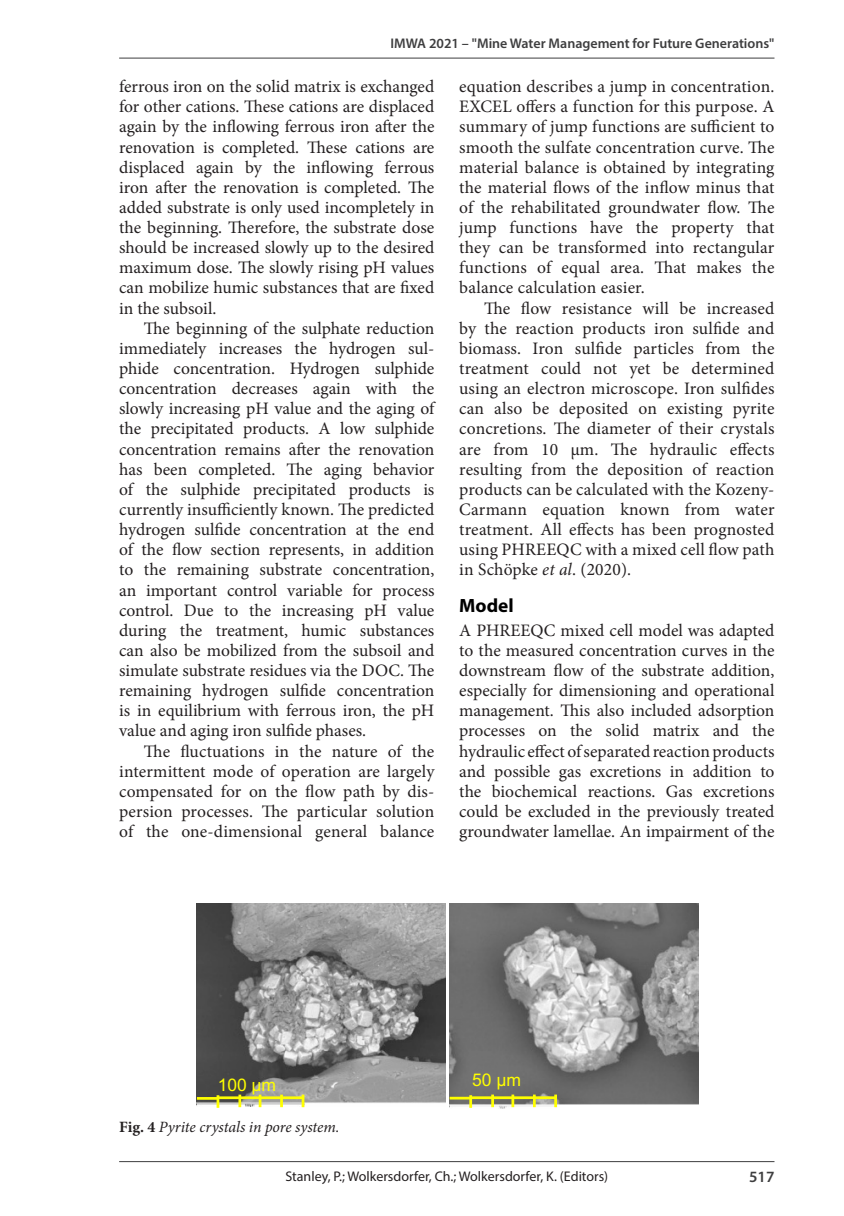
<style>
.page{position:relative;width:844px;height:1216px;background:#fff}
.page>*{position:absolute;margin:0;border:0;box-sizing:border-box;transform-origin:0 0}
.Head_1{font:700 19.25px "Myriad Pro";color:#000}
.body_text_para{font:17.5px/20.1px "Minion Pro";letter-spacing:.005em;color:#231f20;text-align:justify}
.body_text{font:17.5px/20.1px "Minion Pro";letter-spacing:-.005em;color:#231f20;text-align:justify}
.t1{font:17.5px "Arial";color:#ff0}
.t2{font:17.32px "Arial";color:#ff0}
.Figures_caption{font:italic 15.75px "Minion Pro";letter-spacing:-.01em;color:#231f20}
.t3{font:600 15.75px "Myriad Pro";color:#3e3e3f}
.t4{font:14px "Myriad Pro";color:#231f20}
.t5{font:600 14px "Myriad Pro";color:#3e3e3f}
.s1{font-style:italic}
.s2{font-weight:700;font-style:normal}
</style>
<div class="page">
<hr style="left:119px;top:58px;width:655px;height:1px;background:#3e3e3f">
<hr style="left:119px;top:1161px;width:655px;height:1px;background:#3e3e3f">
<img style="left:196px;top:903px;width:249px;height:202px">
<hr style="left:197px;top:1096px;width:22px;height:3px;background:#ff0">
<svg style="left:216px;top:1095px;width:3px;height:12px"></svg>
<hr style="left:219px;top:1096px;width:22px;height:3px;background:#ff0">
<svg style="left:238px;top:1094px;width:3px;height:13px"></svg>
<hr style="left:239px;top:1096px;width:22px;height:3px;background:#ff0">
<svg style="left:258px;top:1094px;width:3px;height:13px"></svg>
<hr style="left:260px;top:1096px;width:22px;height:3px;background:#ff0">
<svg style="left:280px;top:1094px;width:3px;height:13px"></svg>
<hr style="left:282px;top:1096px;width:22px;height:3px;background:#ff0">
<svg style="left:301px;top:1094px;width:3px;height:13px"></svg>
<img style="left:449px;top:903px;width:248px;height:205px">
<hr style="left:449px;top:1096px;width:22px;height:3px;background:#ff0">
<svg style="left:469px;top:1095px;width:3px;height:12px"></svg>
<hr style="left:471px;top:1096px;width:22px;height:3px;background:#ff0">
<svg style="left:491px;top:1094px;width:3px;height:13px"></svg>
<hr style="left:491px;top:1096px;width:22px;height:3px;background:#ff0">
<svg style="left:511px;top:1094px;width:3px;height:13px"></svg>
<hr style="left:513px;top:1096px;width:22px;height:3px;background:#ff0">
<svg style="left:533px;top:1094px;width:2px;height:13px"></svg>
<hr style="left:534px;top:1096px;width:22px;height:3px;background:#ff0">
<svg style="left:554px;top:1094px;width:3px;height:13px"></svg>
<p class="t5" style="left:390px;top:34px;width:385px">IMWA 2021 – "Mine Water Management for Future Generations"</p>
<p class="body_text_para" style="left:119px;top:77px;width:317px">ferrous iron on the solid matrix is exchanged for other cations. These cations are displaced again by the inflowing ferrous iron after the renovation is completed. These cations are displaced again by the inflowing ferrous iron after the renovation is completed. The added substrate is only used incompletely in the beginning. Therefore, the substrate dose should be increased slowly up to the desired maximum dose. The slowly rising pH values can mobilize humic substances that are fixed in the subsoil.</p>
<p class="body_text_para" style="left:119px;top:318px;width:317px;text-indent:25px">The beginning of the sulphate reduction immediately increases the hydrogen sul&shy;phide concentration. Hydrogen sulphide concentration decreases again with the slowly increasing pH value and the aging of the precipitated products. A low sulphide concentration remains after the renovation has been completed. The aging behavior of the sulphide precipitated products is currently insufficiently known. The predicted hydrogen sulfide concentration at the end of the flow section represents, in addition to the remaining substrate concentration, an important control variable for process control. Due to the increasing pH value during the treatment, humic substances can also be mobilized from the subsoil and simulate substrate residues via the DOC. The remaining hydrogen sulfide concentration is in equilibrium with ferrous iron, the pH value and aging iron sulfide phases.</p>
<p class="body_text_para" style="left:119px;top:741px;width:317px;text-indent:25px">The fluctuations in the nature of the intermittent mode of operation are largely compensated for on the flow path by dis&shy;persion processes. The particular solution of the one-dimensional general balance</p>
<p class="body_text_para" style="left:459px;top:77px;width:317px">equation describes a jump in concentration.<br>EXCEL offers a function for this purpose. A summary of jump functions are sufficient to smooth the sulfate concentration curve. The material balance is obtained by integrating the material flows of the inflow minus that of the rehabilitated groundwater flow. The jump functions have the property that they can be transformed into rectangular functions of equal area. That makes the balance calculation easier.</p>
<p class="body_text_para" style="left:459px;top:298px;width:317px;text-indent:25px">The flow resistance will be increased by the reaction products iron sulfide and biomass. Iron sulfide particles from the treatment could not yet be determined using an electron microscope. Iron sulfides can also be deposited on existing pyrite concretions. The diameter of their crystals are from 10 µm. The hydraulic effects resulting from the deposition of reaction products can be calculated with the Kozeny-Carmann equation known from water treatment. All effects has been prognosted using PHREEQC with a mixed cell flow path in Schöpke <span class="s1">et al</span>. (2020).</p>
<p class="Head_1" style="left:459px;top:593px;width:56px">Model</p>
<p class="body_text" style="left:459px;top:620px;width:317px">A PHREEQC mixed cell model was adapted to the measured concentration curves in the downstream flow of the substrate addition, especially for dimensioning and operational management. This also included adsorption processes on the solid matrix and the hydraulic effect of separated reaction products and possible gas excretions in addition to the biochemical reactions. Gas excretions could be excluded in the previously treated groundwater lamellae. An impairment of the</p>
<p class="t2" style="left:218px;top:1072px;width:60px">100 µm</p>
<p class="t1" style="left:472px;top:1067px;width:50px">50 µm</p>
<p class="Figures_caption" style="left:119px;top:1115px;width:222px"><span class="s2">Fig. 4</span> Pyrite crystals in pore system.</p>
<p class="t4" style="left:285px;top:1167px;width:324px">Stanley, P.; Wolkersdorfer, Ch.; Wolkersdorfer, K. (Editors)</p>
<p class="t3" style="left:749px;top:1166px;width:27px">517</p>
</div>
